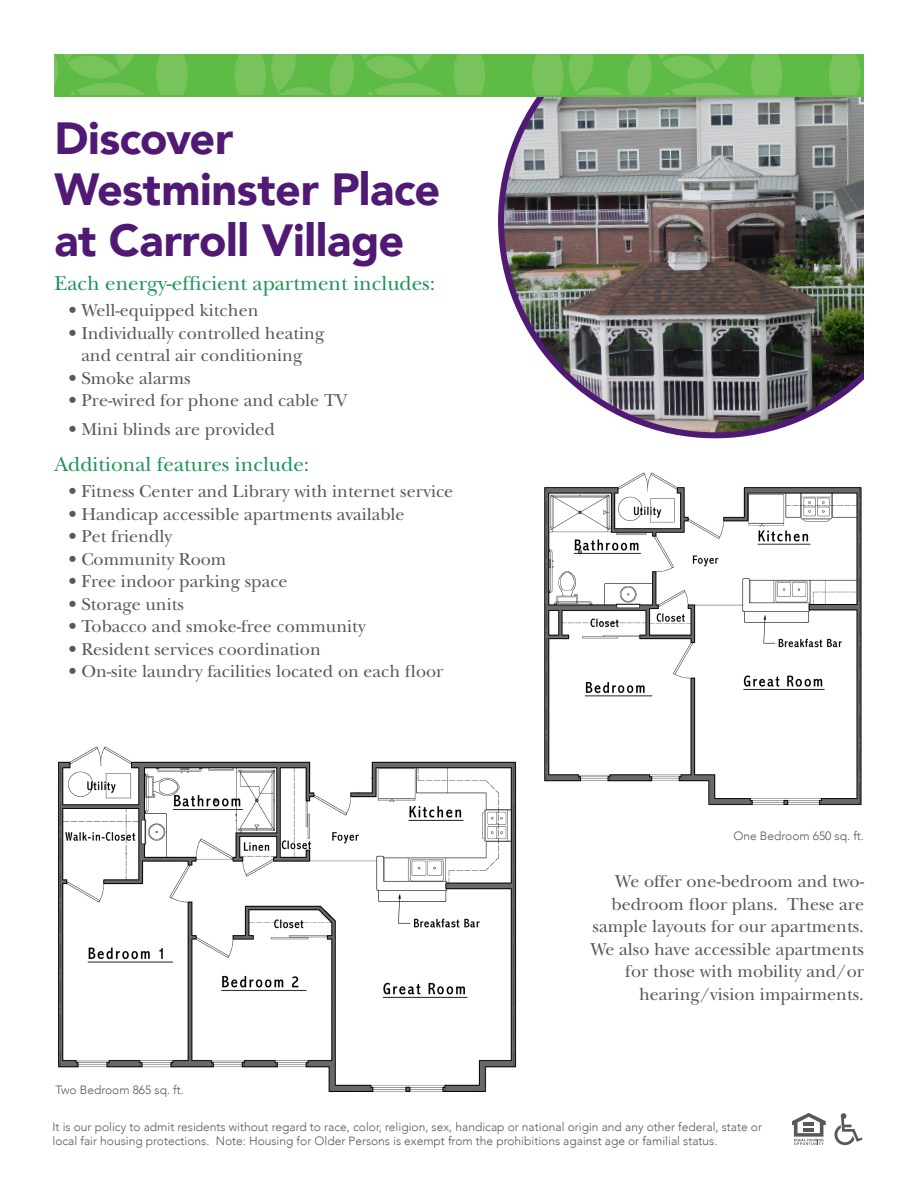
<style>
.page{position:relative;width:918px;height:1188px;background:#fff}
.page>*{position:absolute;margin:0;border:0;box-sizing:border-box;transform-origin:0 0}
.Heading_2{font:900 45px/51px "Avenir";letter-spacing:-.01em;color:#501a74}
.Paragraph_Style_2{font:21px "New Baskerville Std";color:#1e9557}
.Paragraph_Style_3{font:18px/22.5px "New Baskerville Std";color:#57585a;text-align:right}
.Paragraph_Style_4{font:300 12px/13.5px "Avenir";color:#57585a}
</style>
<div class="page">
<img style="left:544px;top:472px;width:318px;height:334px">
<img style="left:58px;top:746px;width:459px;height:346px">
<img style="left:495px;top:96px;width:369px;height:342px">
<svg style="left:834px;top:1113px;width:29px;height:32px"></svg>
<svg style="left:792px;top:1113px;width:34px;height:32px"></svg>
<hr style="left:804px;top:1128px;width:10px;height:4px;background:#57585a">
<div style="left:54px;top:54px;width:810px;height:42px;background:#5dbb46"></div>
<svg style="left:234px;top:54px;width:251px;height:40px"></svg>
<svg style="left:54px;top:54px;width:134px;height:40px"></svg>
<svg style="left:829px;top:54px;width:32px;height:40px"></svg>
<svg style="left:532px;top:54px;width:250px;height:40px"></svg>
<h3 class="Heading_2" style="left:54px;top:112px;width:387px">Discover<br>Westminster Place at Carroll Village</h3>
<p class="Paragraph_Style_2" style="left:54px;top:271px;width:382px">Each energy-efficient apartment includes:</p>
<p class="Paragraph_Style_3" style="left:68px;top:299px;width:192px">• Well-equipped kitchen</p>
<p class="Paragraph_Style_3" style="left:68px;top:322px;width:257px;text-align:center">• Individually controlled heating and central air conditioning</p>
<p class="Paragraph_Style_3" style="left:68px;top:367px;width:124px">• Smoke alarms</p>
<p class="Paragraph_Style_3" style="left:68px;top:389px;width:281px">• Pre-wired for phone and cable TV</p>
<p class="Paragraph_Style_3" style="left:68px;top:418px;width:208px">• Mini blinds are provided</p>
<p class="Paragraph_Style_2" style="left:54px;top:452px;width:256px">Additional features include:</p>
<p class="Paragraph_Style_3" style="left:68px;top:480px;width:386px">• Fitness Center and Library with internet service</p>
<p class="Paragraph_Style_3" style="left:68px;top:503px;width:338px">• Handicap accessible apartments available</p>
<p class="Paragraph_Style_3" style="left:68px;top:525px;width:105px">• Pet friendly</p>
<p class="Paragraph_Style_3" style="left:68px;top:548px;width:160px">• Community Room</p>
<p class="Paragraph_Style_3" style="left:68px;top:570px;width:221px">• Free indoor parking space</p>
<p class="Paragraph_Style_3" style="left:68px;top:593px;width:117px">• Storage units</p>
<p class="Paragraph_Style_3" style="left:68px;top:615px;width:299px">• Tobacco and smoke-free community</p>
<p class="Paragraph_Style_3" style="left:68px;top:638px;width:254px">• Resident services coordination</p>
<p class="Paragraph_Style_3" style="left:68px;top:660px;width:377px">• On-site laundry facilities located on each floor</p>
<p class="Paragraph_Style_4" style="left:56px;top:1083px;width:130px">Two Bedroom 865 sq. ft.</p>
<p class="Paragraph_Style_4" style="left:733px;top:830px;width:132px">One Bedroom 650 sq. ft.</p>
<p class="Paragraph_Style_3" style="left:590px;top:870px;width:275px">We offer one-bedroom and two&shy;bedroom floor plans. These are sample layouts for our apartments.<br>We also have accessible apartments for those with mobility and/or hearing/vision impairments.</p>
<p class="Paragraph_Style_4" style="left:52px;top:1120px;width:711px">It is our policy to admit residents without regard to race, color, religion, sex, handicap or national origin and any other federal, state or local fair housing protections. Note: Housing for Older Persons is exempt from the prohibitions against age or familial status.</p>
</div>
